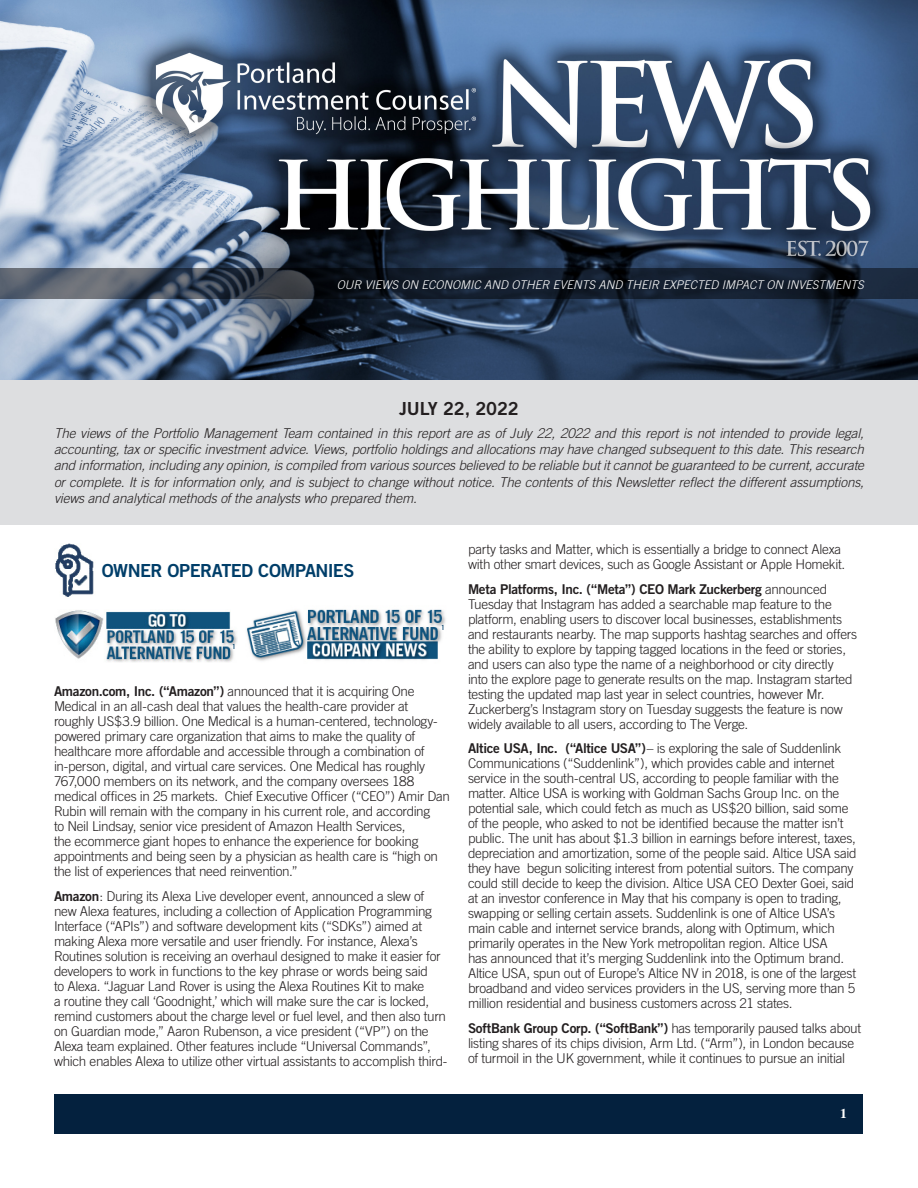
<style>
.page{position:relative;width:918px;height:1188px;background:#fff}
.page>*{position:absolute;margin:0;border:0;box-sizing:border-box;transform-origin:0 0}
.Article_-_Body{font:18px "Trade Gothic Bold Two";letter-spacing:-.035em;color:#003e69}
.t1{font:18px "Trade Gothic Bold Two";letter-spacing:-.01em;color:#231f20}
.Article_-_Body-2{font:300 13.5px/15px "Trade Gothic";letter-spacing:-.02em;color:#231f20}
.t2{font:italic 300 13.5px/16.2px "Trade Gothic";letter-spacing:-.01em;color:#231f20;text-align:justify}
.t3{font:700 13.5px "Times";color:#fff}
.t4{font:italic 300 12px "Trade Gothic";color:#fff}
.t5{font:7.05px "Trade Gothic Bold Cond Twenty";color:#003e69}
.s1{font-family:"Trade Gothic Bold Two";font-weight:400}
</style>
<div class="page">
<div style="left:55px;top:1094px;width:808px;height:39px;background:#04213e"></div>
<img style="left:0;top:0;width:918px;height:380px">
<svg style="left:0;top:268px;width:918px;height:31px;background:#232c39"></svg>
<img style="left:55px;top:543px;width:39px;height:54px">
<div style="left:0;top:380px;width:918px;height:145px;background:#dddee0"></div>
<img style="left:247px;top:609px;width:199px;height:52px">
<img style="left:55px;top:610px;width:182px;height:52px">
<p class="t4" style="left:337px;top:277px;width:529px">OUR VIEWS ON ECONOMIC AND OTHER EVENTS AND THEIR EXPECTED IMPACT ON INVESTMENTS</p>
<p class="t1" style="left:399px;top:397px;width:121px">JULY 22, 2022</p>
<p class="t2" style="left:54px;top:425px;width:812px">The views of the Portfolio Management Team contained in this report are as of July 22, 2022 and this report is not intended to provide legal, accounting, tax or specific investment advice. Views, portfolio holdings and allocations may have changed subsequent to this date. This research and information, including any opinion, is compiled from various sources believed to be reliable but it cannot be guaranteed to be current, accurate or complete. It is for information only, and is subject to change without notice. The contents of this Newsletter reflect the different assumptions, views and analytical methods of the analysts who prepared them.</p>
<p class="Article_-_Body" style="left:102px;top:560px;width:254px">OWNER OPERATED COMPANIES</p>
<p class="t5" style="left:233px;top:643px;width:5px">1</p>
<p class="t5" style="left:442px;top:623px;width:5px">1</p>
<p class="Article_-_Body-2" style="left:54px;top:684px;width:397px"><span class="s1">Amazon.com, Inc. (“Amazon”)</span> announced that it is acquiring One Medical in an all-cash deal that values the health-care provider at roughly US$3.9 billion. One Medical is a human-centered, technology&shy;powered primary care organization that aims to make the quality of healthcare more affordable and accessible through a combination of in-person, digital, and virtual care services. One Medical has roughly 767,000 members on its network, and the company oversees 188 medical offices in 25 markets. Chief Executive Officer (“CEO”) Amir Dan Rubin will remain with the company in his current role, and according<br>to Neil Lindsay, senior vice president of Amazon Health Services,<br>the ecommerce giant hopes to enhance the experience for booking appointments and being seen by a physician as health care is “high on the list of experiences that need reinvention.”</p>
<p class="Article_-_Body-2" style="left:54px;top:888px;width:395px"><span class="s1">Amazon</span>: During its Alexa Live developer event, announced a slew of new Alexa features, including a collection of Application Programming Interface (“APIs”) and software development kits (“SDKs”) aimed at making Alexa more versatile and user friendly. For instance, Alexa’s Routines solution is receiving an overhaul designed to make it easier for developers to work in functions to the key phrase or words being said<br>to Alexa. “Jaguar Land Rover is using the Alexa Routines Kit to make<br>a routine they call ‘Goodnight,’ which will make sure the car is locked, remind customers about the charge level or fuel level, and then also turn on Guardian mode,” Aaron Rubenson, a vice president (“VP”) on the Alexa team explained. Other features include “Universal Commands”, which enables Alexa to utilize other virtual assistants to accomplish third-</p>
<p class="Article_-_Body-2" style="left:468px;top:541px;width:379px">party tasks and Matter, which is essentially a bridge to connect Alexa with other smart devices, such as Google Assistant or Apple Homekit.</p>
<p class="Article_-_Body-2" style="left:468px;top:581px;width:391px"><span class="s1">Meta Platforms, Inc. (“Meta”) CEO Mark Zuckerberg</span> announced Tuesday that Instagram has added a searchable map feature to the platform, enabling users to discover local businesses, establishments and restaurants nearby. The map supports hashtag searches and offers the ability to explore by tapping tagged locations in the feed or stories, and users can also type the name of a neighborhood or city directly<br>into the explore page to generate results on the map. Instagram started testing the updated map last year in select countries, however Mr.<br>Zuckerberg’s Instagram story on Tuesday suggests the feature is now widely available to all users, according to The Verge.</p>
<p class="Article_-_Body-2" style="left:468px;top:741px;width:390px"><span class="s1">Altice USA, Inc. (“Altice USA”)</span>– is exploring the sale of Suddenlink Communications (“Suddenlink”), which provides cable and internet service in the south-central US, according to people familiar with the matter. Altice USA is working with Goldman Sachs Group Inc. on the potential sale, which could fetch as much as US$20 billion, said some of the people, who asked to not be identified because the matter isn’t public. The unit has about $1.3 billion in earnings before interest, taxes, depreciation and amortization, some of the people said. Altice USA said they have begun soliciting interest from potential suitors. The company could still decide to keep the division. Altice USA CEO Dexter Goei, said at an investor conference in May that his company is open to trading, swapping or selling certain assets. Suddenlink is one of Altice USA’s main cable and internet service brands, along with Optimum, which primarily operates in the New York metropolitan region. Altice USA<br>has announced that it’s merging Suddenlink into the Optimum brand.<br>Altice USA, spun out of Europe’s Altice NV in 2018, is one of the largest broadband and video services providers in the US, serving more than 5 million residential and business customers across 21 states.</p>
<p class="Article_-_Body-2" style="left:468px;top:1021px;width:395px"><span class="s1">SoftBank Group Corp. (“SoftBank”)</span> has temporarily paused talks about listing shares of its chips division, Arm Ltd. (“Arm”), in London because of turmoil in the UK government, while it continues to pursue an initial</p>
<p class="t3" style="left:840px;top:1100px;width:8px">1</p>
</div>
